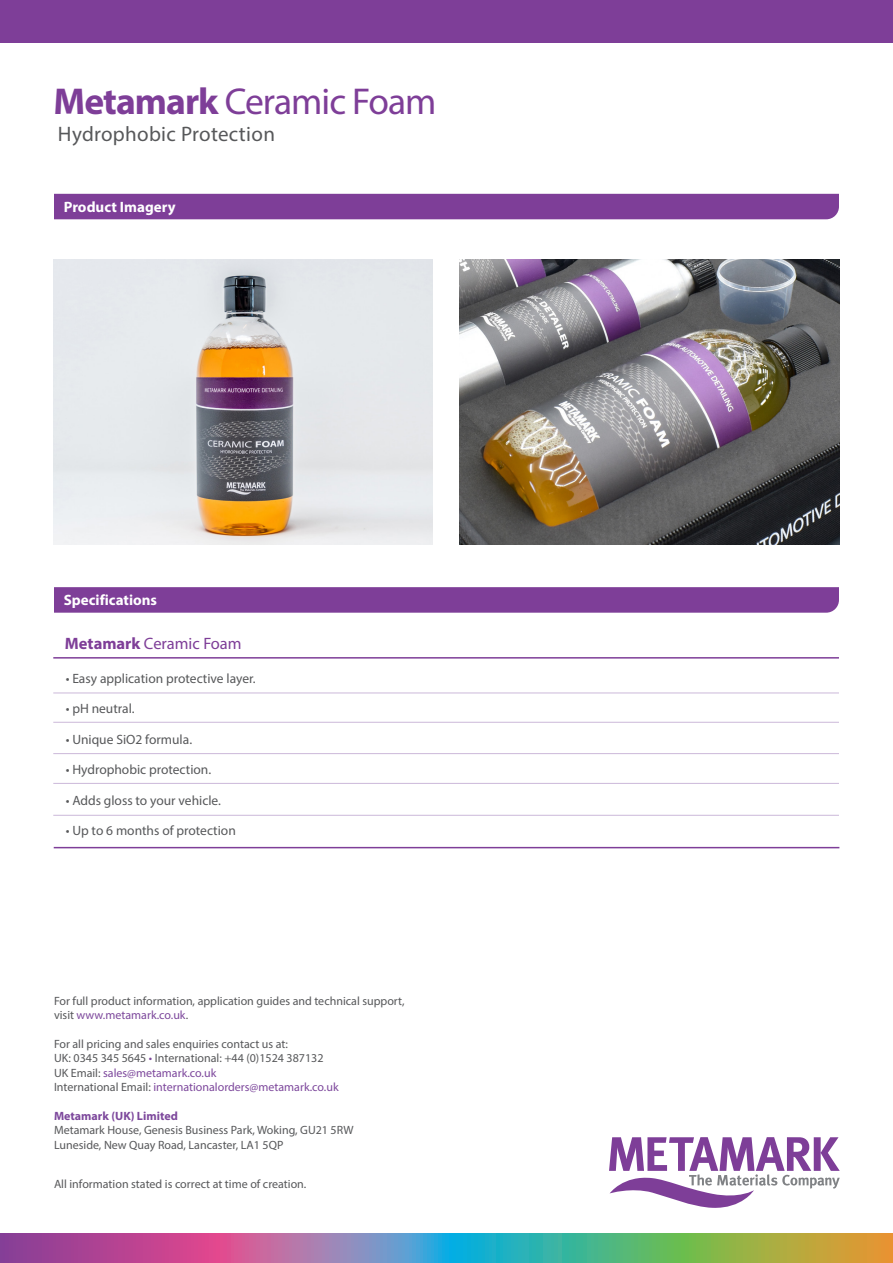
<style>
.page{position:relative;width:893px;height:1263px;background:#fff}
.page>*{position:absolute;margin:0;border:0;box-sizing:border-box;transform-origin:0 0}
.t1{font:37.5px "Myriad Pro";letter-spacing:-.025em;color:#7e3e98}
.t2{font:21px "Myriad Pro";letter-spacing:.015em;color:#57585a}
.t3{font:16.5px "Myriad Pro";color:#7e3e98}
.t4{font:700 15px "Myriad Pro";color:#fff}
.t5{font:13.5px "Myriad Pro";color:#57585a}
.t6{font:12px/14.4px "Myriad Pro";color:#57585a}
.t7{font:12px "Myriad Pro";color:#7d489c}
.t8{font:700 12px "Myriad Pro";color:#7d489c}
.s1{font-weight:700}
.s2{color:#7d489c}
.s3{color:#57585a}
</style>
<div class="page">
<svg style="left:609px;top:1137px;width:231px;height:71px"></svg>
<svg style="left:0;top:1233px;width:893px;height:30px;background:#8a898b"></svg>
<div style="left:0;top:0;width:893px;height:43px;background:#7e3e98"></div>
<div style="left:54px;top:194px;width:785px;height:25px;background:#7e3e98"></div>
<svg style="left:54px;top:587px;width:785px;height:26px;background:#804199"></svg>
<img style="left:53px;top:259px;width:380px;height:285px">
<hr style="left:53px;top:722px;width:786px;height:1px;background:#cbb8d9">
<hr style="left:53px;top:693px;width:786px;height:1px;background:#cbb8d9">
<hr style="left:53px;top:753px;width:786px;height:1px;background:#cbb8d9">
<hr style="left:53px;top:657px;width:786px;height:2px;background:#7e3e98">
<hr style="left:54px;top:847px;width:785px;height:1px;background:#7e3e98">
<img style="left:459px;top:259px;width:380px;height:285px">
<hr style="left:53px;top:815px;width:786px;height:1px;background:#cbb8d9">
<hr style="left:53px;top:783px;width:786px;height:1px;background:#cbb8d9">
<p class="t1" style="left:53px;top:79px;width:385px"><span class="s1">Metamark</span> Ceramic Foam</p>
<p class="t2" style="left:58px;top:121px;width:219px">Hydrophobic Protection</p>
<p class="t4" style="left:64px;top:197px;width:113px">Product Imagery</p>
<p class="t4" style="left:64px;top:590px;width:95px">Specifications</p>
<p class="t3" style="left:65px;top:633px;width:178px"><span class="s1">Metamark</span> Ceramic Foam</p>
<p class="t5" style="left:66px;top:670px;width:191px">• Easy application protective layer.</p>
<p class="t5" style="left:66px;top:700px;width:70px">• pH neutral.</p>
<p class="t5" style="left:66px;top:731px;width:128px">• Unique SiO2 formula.</p>
<p class="t5" style="left:66px;top:761px;width:147px">• Hydrophobic protection.</p>
<p class="t5" style="left:66px;top:792px;width:157px">• Adds gloss to your vehicle.</p>
<p class="t5" style="left:66px;top:822px;width:172px">• Up to 6 months of protection</p>
<p class="t6" style="left:54px;top:993px;width:352px">For full product information, application guides and technical support, visit <span class="s2">www.metamark.co.uk</span>.</p>
<p class="t6" style="left:54px;top:1036px;width:271px">For all pricing and sales enquiries contact us at:<br>UK: 0345 345 5645 <span class="s2">•</span> International: +44 (0)1524 387132<br>UK Email: <span class="s2">sales@metamark.co.uk</span></p>
<p class="t7" style="left:54px;top:1079px;width:286px"><span class="s3">International Email:</span> internationalorders@metamark.co.uk</p>
<p class="t8" style="left:54px;top:1108px;width:125px">Metamark (UK) Limited</p>
<p class="t6" style="left:54px;top:1123px;width:301px">Metamark House, Genesis Business Park, Woking, GU21 5RW</p>
<p class="t6" style="left:54px;top:1137px;width:231px">Luneside, New Quay Road, Lancaster, LA1 5QP</p>
<p class="t6" style="left:54px;top:1176px;width:254px">All information stated is correct at time of creation.</p>
</div>
